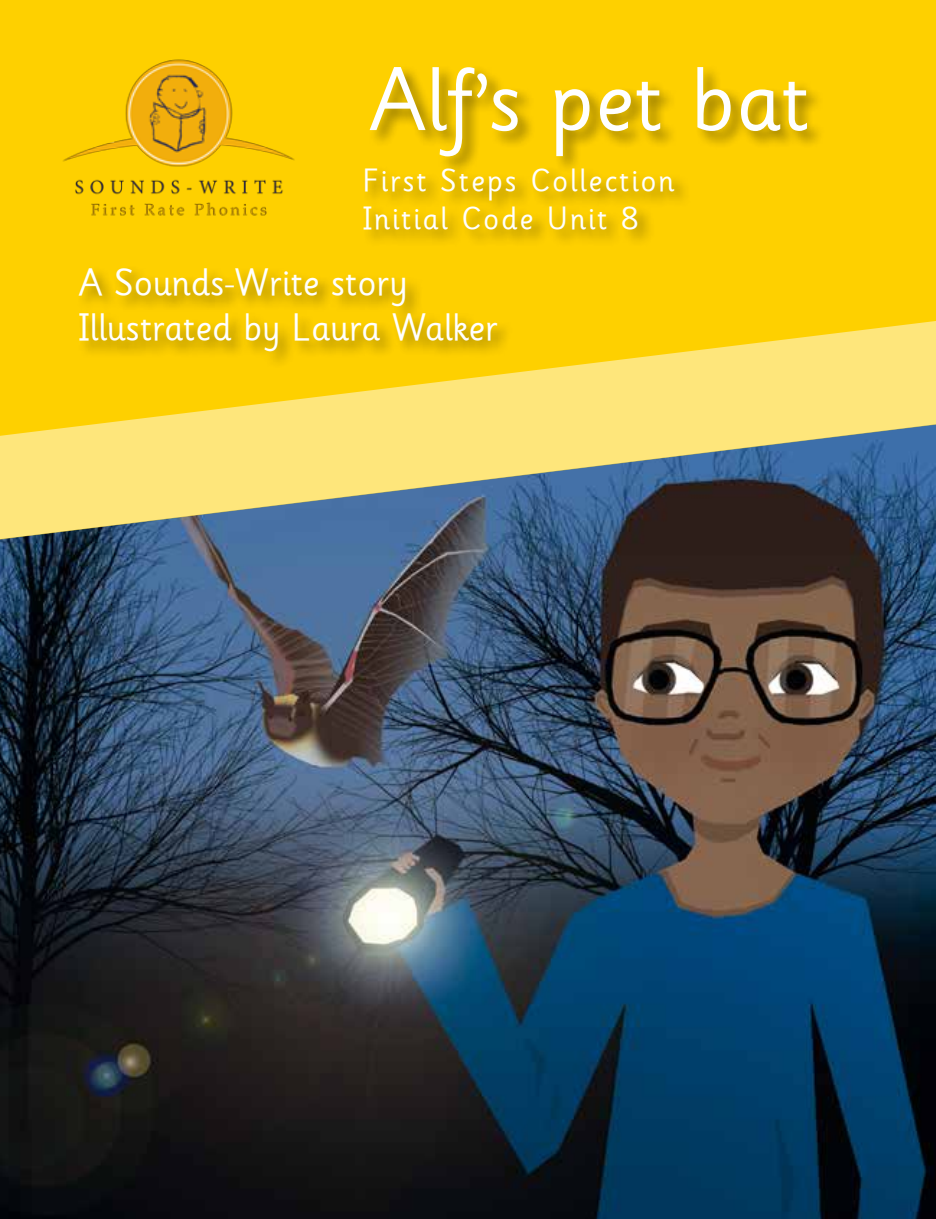
<style>
.page{position:relative;width:936px;height:1219px;background:#fff}
.page>*{position:absolute;margin:0;border:0;box-sizing:border-box;transform-origin:0 0}
.t1{font:90px "Sassoon Primary Infant";color:#fff}
.t2{font:38px/45.6px "Sassoon Primary Infant";color:#fff}
.t3{font:32px/38.4px "Sassoon Primary Infant";letter-spacing:.06em;color:#fff}
</style>
<div class="page">
<img style="left:0;top:680px;width:935px;height:539px">
<img style="left:0;top:436px;width:935px;height:244px">
<svg style="left:0;top:0;width:935px;height:436px;background:#fdd41d"></svg>
<div style="left:368px;top:64px;width:457px;height:110px;background:#000;opacity:.43"></div>
<div style="left:77px;top:265px;width:438px;height:105px;background:#000;opacity:.41"></div>
<img style="left:26px;top:41px;width:285px;height:215px">
<div style="left:361px;top:166px;width:331px;height:82px;background:#000;opacity:.41"></div>
<h1 class="t1" style="left:369px;top:47px;width:442px">Alf’s pet bat</h1>
<p class="t3" style="left:363px;top:162px;width:313px">First Steps Collection<br>Initial Code Unit 8</p>
<p class="t2" style="left:78px;top:260px;width:421px">A Sounds-Write story<br>Illustrated by Laura Walker</p>
</div>
